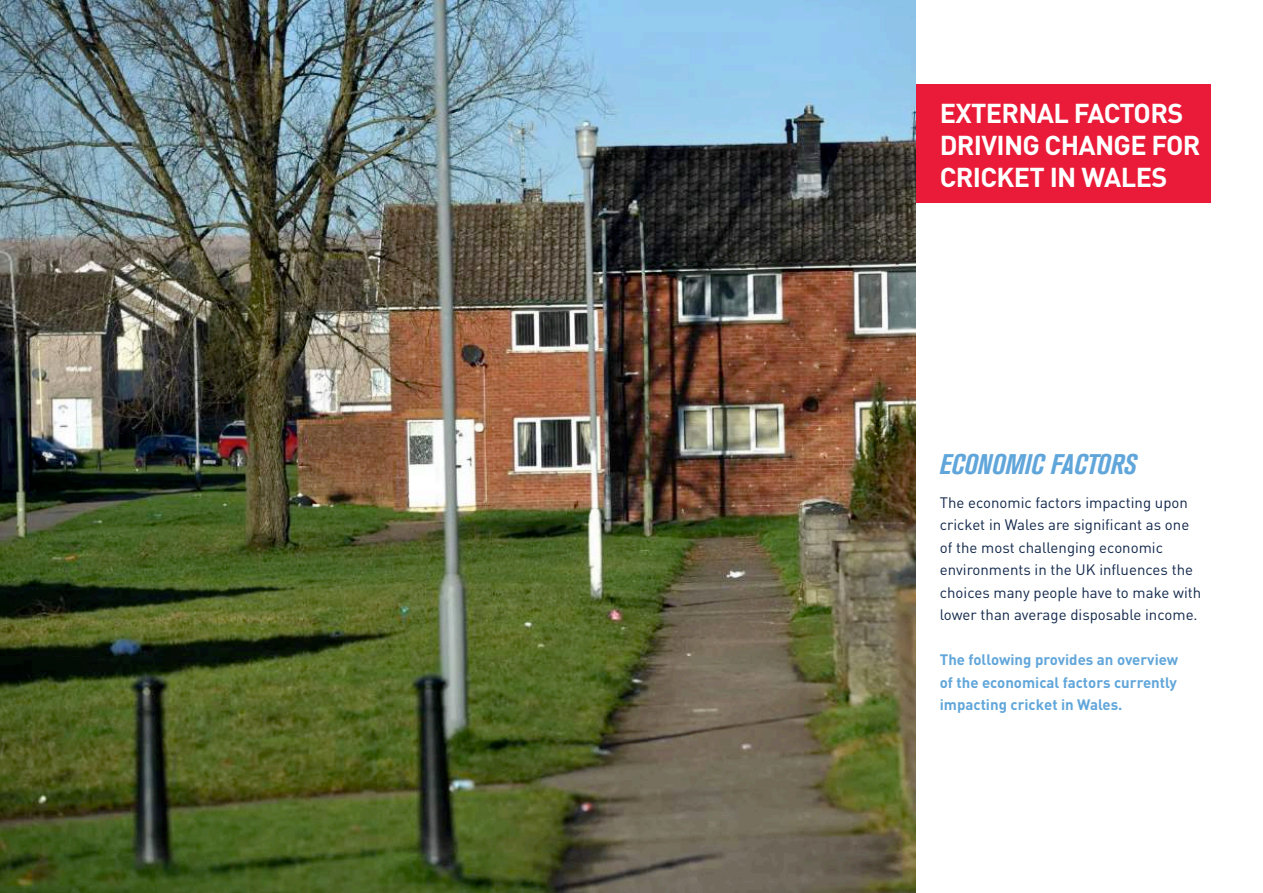
<style>
.page{position:relative;width:1263px;height:893px;background:#fff}
.page>*{position:absolute;margin:0;border:0;box-sizing:border-box;transform-origin:0 0}
.t1{font:italic 700 condensed 28.2px "Akzidenz Grotesk BQ";color:#61a6da}
.t2{font:700 27px/32.4px "DIN";letter-spacing:-.025em;color:#fff}
.t3{font:15px/22.5px "DIN";color:#12284b}
.t4{font:700 15px/22.5px "DIN";color:#61a6da;text-align:justify}
</style>
<div class="page">
<div style="left:876px;top:85px;width:335px;height:118px;background:#e91b38"></div>
<img style="left:0;top:0;width:915px;height:893px">
<h2 class="t2" style="left:940px;top:95px;width:262px">EXTERNAL FACTORS<br>DRIVING CHANGE FOR<br>CRICKET IN WALES</h2>
<h1 class="t1" style="left:940px;top:449px;width:199px">ECONOMIC FACTORS</h1>
<p class="t3" style="left:940px;top:491px;width:263px">The economic factors impacting upon cricket in Wales are significant as one of the most challenging economic environments in the UK influences the choices many people have to make with lower than average disposable income.</p>
<p class="t4" style="left:940px;top:648px;width:240px">The following provides an overview of the economical factors currently impacting cricket in Wales.</p>
</div>
